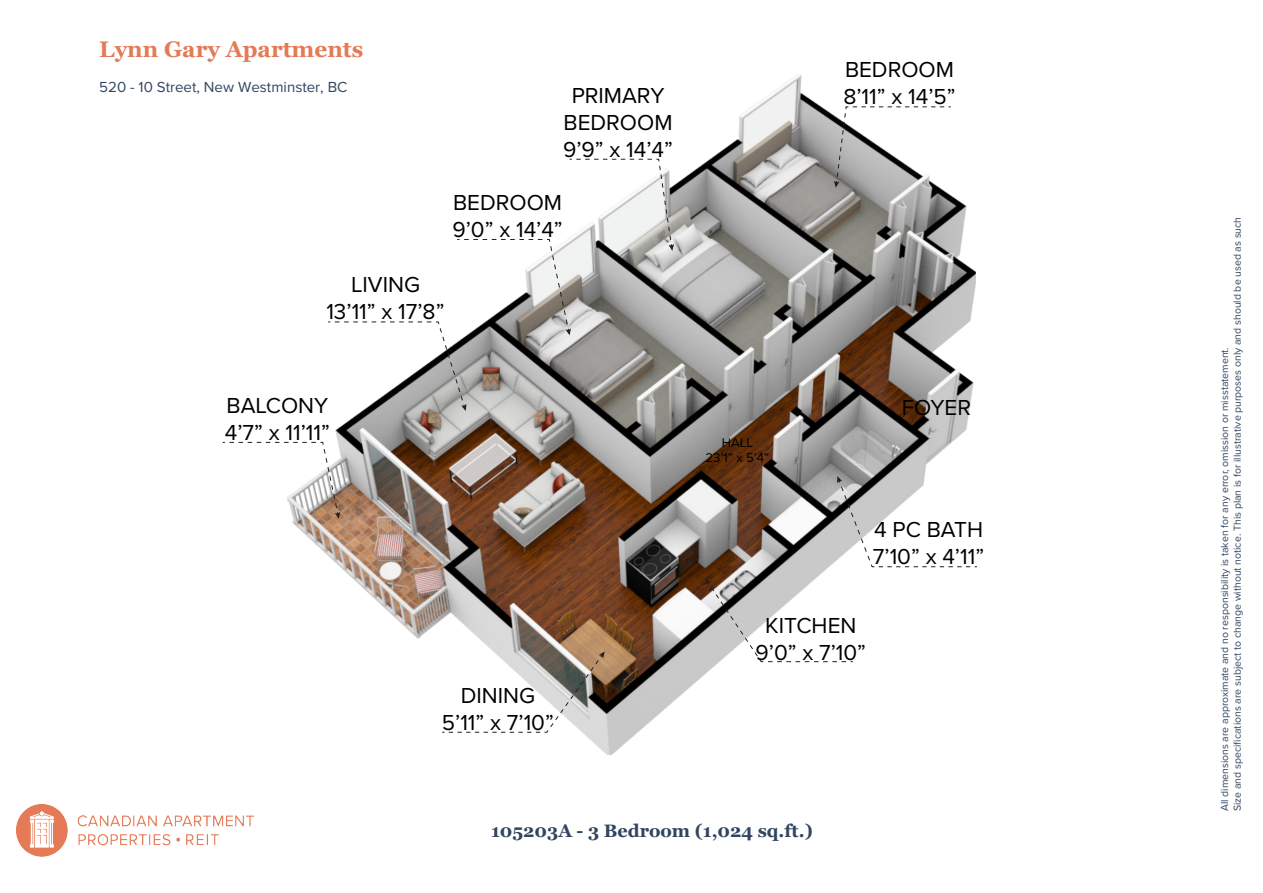
<style>
.page{position:relative;width:1263px;height:893px;background:#fff}
.page>*{position:absolute;margin:0;border:0;box-sizing:border-box;transform-origin:0 0}
.t1{font:22.5px/27px "Proxima Nova";color:#000}
.t2{font:700 22.5px "Georgia";color:#e57a56}
.t3{font:700 18px "Georgia";color:#314561}
.t4{font:15.15px "Proxima Nova";color:#314561}
.t5{font:13.05px/15.8px "Proxima Nova";color:#000;text-align:center}
.t6{font:10.5px/12.6px "Proxima Nova";color:#314561}
</style>
<div class="page">
<img style="left:222px;top:74px;width:755px;height:681px">
<svg style="left:834px;top:106px;width:117px;height:82px"></svg>
<svg style="left:328px;top:158px;width:346px;height:253px"></svg>
<svg style="left:223px;top:442px;width:117px;height:77px"></svg>
<svg style="left:442px;top:651px;width:163px;height:82px"></svg>
<svg style="left:705px;top:578px;width:148px;height:84px"></svg>
<svg style="left:837px;top:476px;width:140px;height:91px"></svg>
<img style="left:16px;top:804px;width:238px;height:52px">
<h1 class="t2" style="left:99px;top:35px;width:266px">Lynn Gary Apartments</h1>
<h3 class="t4" style="left:99px;top:76px;width:250px">520 - 10 Street, New Westminster, BC</h3>
<h1 class="t1" style="left:845px;top:55px;width:111px">BEDROOM</h1>
<h1 class="t1" style="left:572px;top:81px;width:94px">PRIMARY</h1>
<h1 class="t1" style="left:843px;top:82px;width:114px">8’11” x 14’5”</h1>
<h1 class="t1" style="left:563px;top:108px;width:111px">BEDROOM<br>9’9” x 14’4”</h1>
<h1 class="t1" style="left:452px;top:188px;width:112px">BEDROOM<br>9’0” x 14’4”</h1>
<h1 class="t1" style="left:326px;top:270px;width:120px;text-align:center">LIVING<br>13’11” x 17’8”</h1>
<h1 class="t1" style="left:225px;top:391px;width:107px">BALCONY<br>4’7” x 11’11”</h1>
<p class="t5" style="left:705px;top:434px;width:65px">HALL<br>23’1” x 5’4”</p>
<h1 class="t1" style="left:902px;top:393px;width:71px">FOYER</h1>
<h1 class="t1" style="left:873px;top:515px;width:113px">4 PC BATH<br>7’10” x 4’11”</h1>
<h1 class="t1" style="left:755px;top:611px;width:112px;text-align:center">KITCHEN<br>9’0” x 7’10”</h1>
<h1 class="t1" style="left:442px;top:681px;width:113px;text-align:center">DINING<br>5’11” x 7’10”</h1>
<h2 class="t3" style="left:491px;top:820px;width:323px">105203A - 3 Bedroom (1,024 sq.ft.)</h2>
<p class="t6" style="left:1218px;top:811px;width:596px;rotate:-90deg">All dimensions are approximate and no responsibility is taken for any error, omission or misstatement.<br>Size and specifications are subject to change without notice. This plan is for illustrative purposes only and should be used as such</p>
</div>
